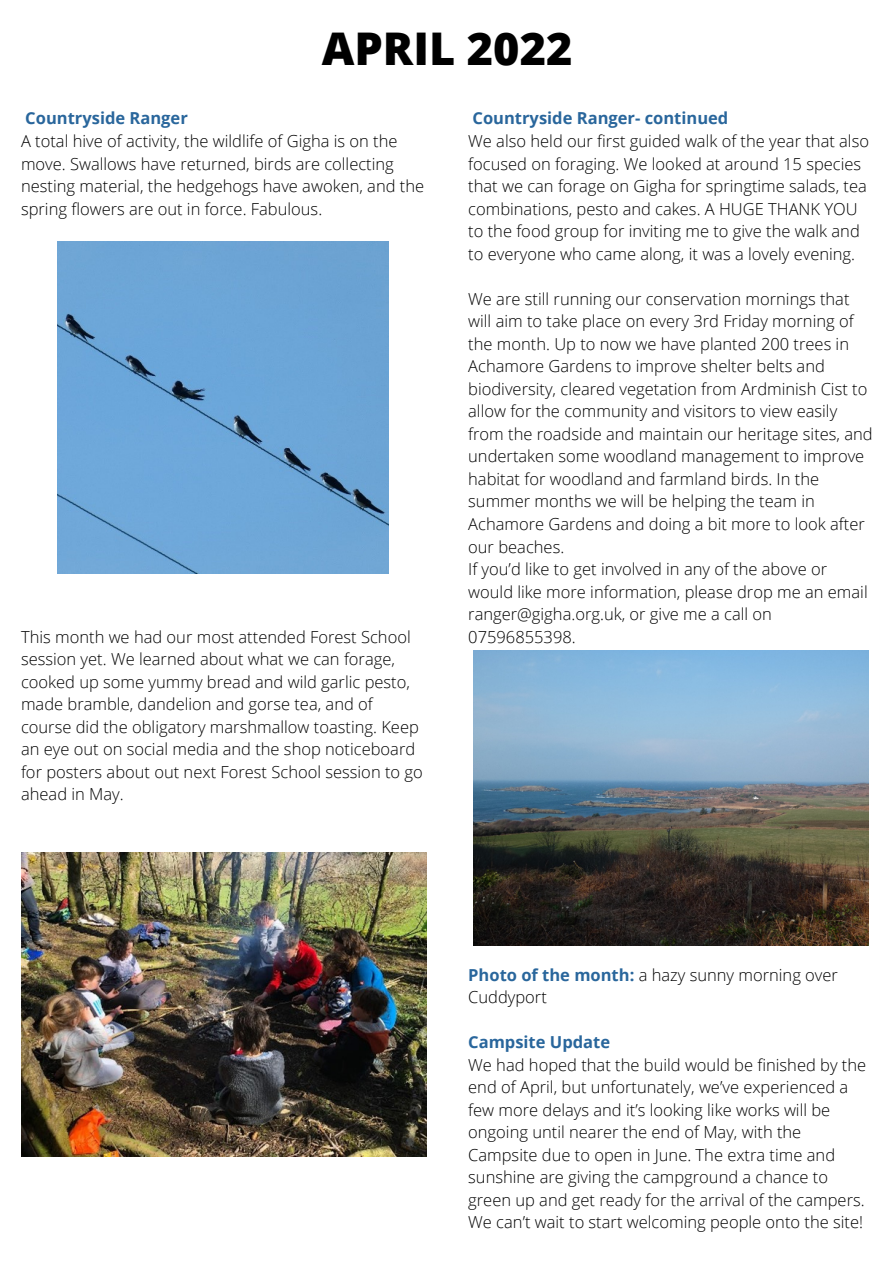
<style>
.page{position:relative;width:894px;height:1264px;background:#fff}
.page>*{position:absolute;margin:0;border:0;box-sizing:border-box;transform-origin:0 0}
.t1{font:800 45px "Open Sans";color:#000}
.t2{font:300 16.5px/22.5px "Open Sans";color:#000}
.t3{font:700 16.5px "Open Sans";color:#29669c}
.s1{font-weight:700;color:#29669c}
</style>
<div class="page">
<div style="left:58px;top:242px;width:331px;height:331px;background:#6da6d8"></div>
<img style="left:21px;top:852px;width:405px;height:304px">
<img style="left:473px;top:650px;width:394px;height:295px">
<p class="t1" style="left:321px;top:17px;width:252px">APRIL 2022</p>
<p class="t3" style="left:25px;top:107px;width:164px">Countryside Ranger</p>
<p class="t2" style="left:21px;top:129px;width:404px">A total hive of activity, the wildlife of Gigha is on the move. Swallows have returned, birds are collecting nesting material, the hedgehogs have awoken, and the spring flowers are out in force. Fabulous.</p>
<p class="t2" style="left:21px;top:625px;width:403px">This month we had our most attended Forest School session yet. We learned about what we can forage, cooked up some yummy bread and wild garlic pesto, made bramble, dandelion and gorse tea, and of course did the obligatory marshmallow toasting. Keep an eye out on social media and the shop noticeboard for posters about out next Forest School session to go ahead in May.</p>
<p class="t3" style="left:472px;top:107px;width:257px">Countryside Ranger- continued</p>
<p class="t2" style="left:468px;top:129px;width:402px">We also held our first guided walk of the year that also focused on foraging. We looked at around 15 species that we can forage on Gigha for springtime salads, tea combinations, pesto and cakes. A HUGE THANK YOU to the food group for inviting me to give the walk and to everyone who came along, it was a lovely evening.</p>
<p class="t2" style="left:468px;top:287px;width:406px">We are still running our conservation mornings that will aim to take place on every 3rd Friday morning of the month. Up to now we have planted 200 trees in Achamore Gardens to improve shelter belts and biodiversity, cleared vegetation from Ardminish Cist to allow for the community and visitors to view easily from the roadside and maintain our heritage sites, and undertaken some woodland management to improve habitat for woodland and farmland birds. In the summer months we will be helping the team in Achamore Gardens and doing a bit more to look after our beaches.</p>
<p class="t2" style="left:468px;top:557px;width:401px">If you’d like to get involved in any of the above or would like more information, please drop me an email ranger@gigha.org.uk, or give me a call on 07596855398.</p>
<p class="t2" style="left:468px;top:962px;width:371px"><span class="s1">Photo of the month:</span> a hazy sunny morning over<br>Cuddyport</p>
<p class="t3" style="left:468px;top:1030px;width:143px">Campsite Update</p>
<p class="t2" style="left:468px;top:1053px;width:399px">We had hoped that the build would be finished by the end of April, but unfortunately, we’ve experienced a few more delays and it’s looking like works will be ongoing until nearer the end of May, with the Campsite due to open in June. The extra time and sunshine are giving the campground a chance to green up and get ready for the arrival of the campers.<br>We can’t wait to start welcoming people onto the site!</p>
</div>
